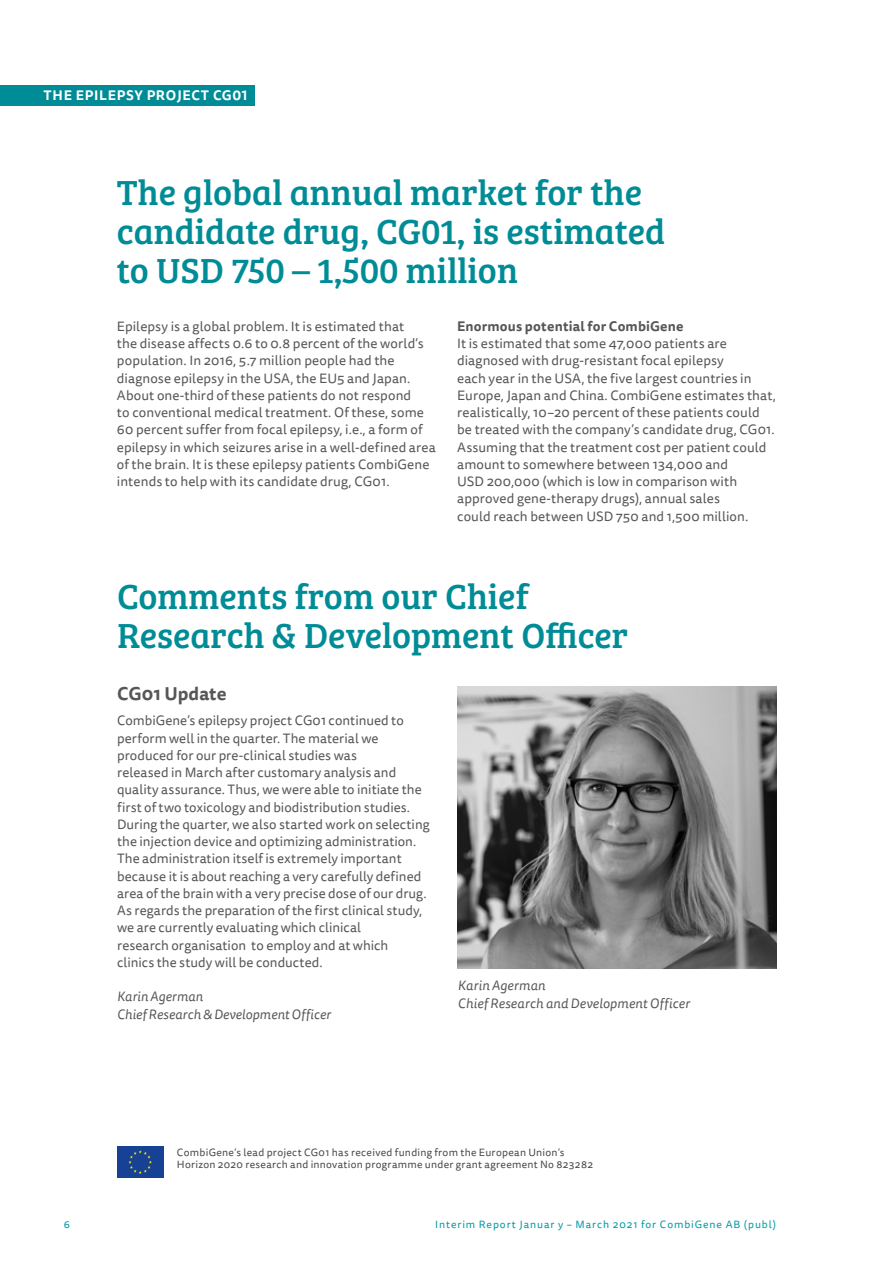
<style>
.page{position:relative;width:893px;height:1263px;background:#fff}
.page>*{position:absolute;margin:0;border:0;box-sizing:border-box;transform-origin:0 0}
.t1{font:36px/39px "Bree Serif";color:#008c96}
.t2{font:700 18px "Tisa Sans Pro";color:#575756}
.t3{font:13.5px/17.2px "Tisa Sans Pro";letter-spacing:.005em;color:#575756}
.t4{font:italic 13.5px/17.2px "Tisa Sans Pro";letter-spacing:.01em;color:#575756}
.t5{font:700 13.5px "Tisa Sans Pro";letter-spacing:.01em;color:#575756}
.t6{font:700 13.5px "Tisa Sans Pro";letter-spacing:.05em;color:#fff}
.t7{font:10.5px/12px "Tisa Sans Pro";letter-spacing:.025em;color:#4a4a49}
.t8{font:10.5px "Tisa Sans Pro";letter-spacing:.085em;color:#009aa5}
</style>
<div class="page">
<div style="left:117px;top:1146px;width:46px;height:32px;background:#164194"></div>
<svg style="left:128px;top:1150px;width:24px;height:24px"></svg>
<img style="left:458px;top:686px;width:319px;height:282px">
<div style="left:0;top:85px;width:255px;height:20px;background:#008c96"></div>
<p class="t6" style="left:44px;top:86px;width:205px">THE EPILEPSY PROJECT CG01</p>
<h1 class="t1" style="left:117px;top:171px;width:550px">The global annual market for the candidate drug, CG01, is estimated to USD 750 – 1,500 million</h1>
<p class="t3" style="left:117px;top:318px;width:320px">Epilepsy is a global problem. It is estimated that<br>the disease affects 0.6 to 0.8 percent of the world’s population. In 2016, 5.7 million people had the diagnose epilepsy in the USA, the EU5 and Japan.<br>About one-third of these patients do not respond<br>to conventional medical treatment. Of these, some 60 percent suffer from focal epilepsy, i.e., a form of epilepsy in which seizures arise in a well-defined area of the brain. It is these epilepsy patients CombiGene intends to help with its candidate drug, CG01.</p>
<p class="t5" style="left:457px;top:316px;width:228px">Enormous potential for CombiGene</p>
<p class="t3" style="left:457px;top:335px;width:320px">It is estimated that some 47,000 patients are diagnosed with drug-resistant focal epilepsy<br>each year in the USA, the five largest countries in Europe, Japan and China. CombiGene estimates that, realistically, 10–20 percent of these patients could be treated with the company’s candidate drug, CG01.<br>Assuming that the treatment cost per patient could amount to somewhere between 134,000 and<br>USD 200,000 (which is low in comparison with approved gene-therapy drugs), annual sales<br>could reach between USD 750 and 1,500 million.</p>
<h1 class="t1" style="left:117px;top:575px;width:513px">Comments from our Chief<br>Research &amp; Development Officer</h1>
<h2 class="t2" style="left:117px;top:680px;width:111px">CG01 Update</h2>
<p class="t3" style="left:117px;top:712px;width:314px">CombiGene’s epilepsy project CG01 continued to perform well in the quarter. The material we produced for our pre-clinical studies was<br>released in March after customary analysis and quality assurance. Thus, we were able to initiate the first of two toxicology and biodistribution studies.<br>During the quarter, we also started work on selecting the injection device and optimizing administration.<br>The administration itself is extremely important because it is about reaching a very carefully defined area of the brain with a very precise dose of our drug.<br>As regards the preparation of the first clinical study, we are currently evaluating which clinical<br>research organisation to employ and at which<br>clinics the study will be conducted.</p>
<p class="t4" style="left:117px;top:988px;width:215px">Karin Agerman<br>Chief Research &amp; Development Officer</p>
<p class="t4" style="left:458px;top:977px;width:233px;line-height:18px">Karin Agerman<br>Chief Research and Development Officer</p>
<p class="t7" style="left:177px;top:1147px;width:418px">CombiGene’s lead project CG01 has received funding from the European Union’s<br>Horizon 2020 research and innovation programme under grant agreement No 823282</p>
<p class="t8" style="left:64px;top:1217px;width:8px">6</p>
<p class="t8" style="left:435px;top:1217px;width:342px">Interim Report Januar y – March 2021 for CombiGene AB (publ)</p>
</div>
